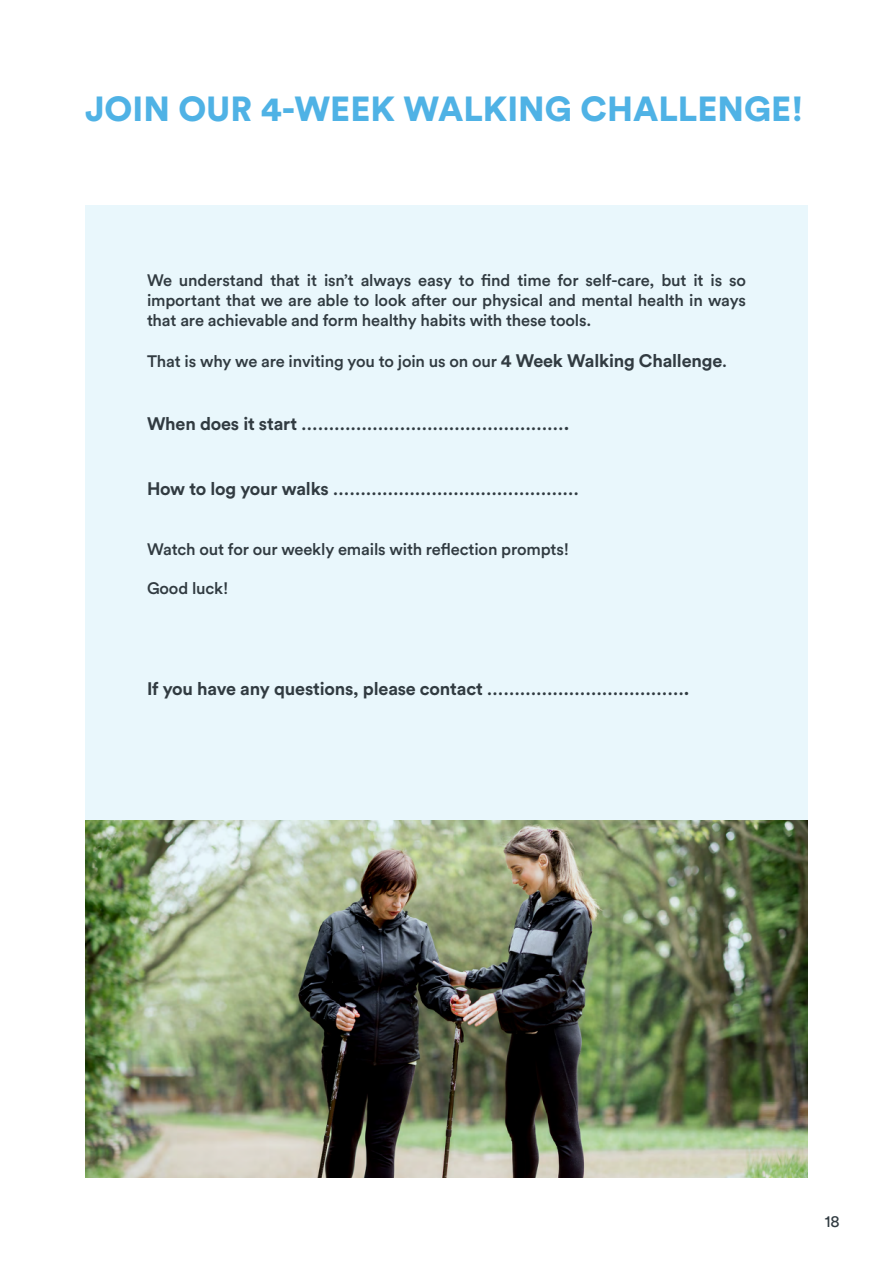
<style>
.page{position:relative;width:893px;height:1263px;background:#fff}
.page>*{position:absolute;margin:0;border:0;box-sizing:border-box;transform-origin:0 0}
.t1{font:900 34.5px "Circular Std";color:#4fb2e5}
.t2{font:700 18px "Circular Std";letter-spacing:-.01em;color:#313b41}
.t3{font:500 16.5px/19.8px "Circular Std";letter-spacing:-.01em;color:#313b41;text-align:justify}
.t4{font:16.5px "Circular Std";color:#313b41}
.s1{font-weight:700;font-size:18px}
</style>
<div class="page">
<div style="left:85px;top:206px;width:723px;height:972px;background:#e9f7fc"></div>
<img style="left:85px;top:821px;width:723px;height:357px">
<h1 class="t1" style="left:85px;top:86px;width:720px">JOIN OUR 4-WEEK WALKING CHALLENGE!</h1>
<p class="t3" style="left:147px;top:270px;width:601px">We understand that it isn’t always easy to find time for self-care, but it is so important that we are able to look after our physical and mental health in ways that are achievable and form healthy habits with these tools.</p>
<p class="t3" style="left:147px;top:351px;width:582px">That is why we are inviting you to join us on our <span class="s1">4 Week Walking Challenge</span>.</p>
<p class="t2" style="left:147px;top:412px;width:424px">When does it start ………………………………………….</p>
<p class="t2" style="left:147px;top:477px;width:434px">How to log your walks ………………………………………</p>
<p class="t3" style="left:147px;top:539px;width:424px">Watch out for our weekly emails with reflection prompts!</p>
<p class="t3" style="left:147px;top:578px;width:83px">Good luck!</p>
<p class="t2" style="left:147px;top:677px;width:544px">If you have any questions, please contact ……………………………….</p>
<p class="t4" style="left:825px;top:1211px;width:17px">18</p>
</div>
